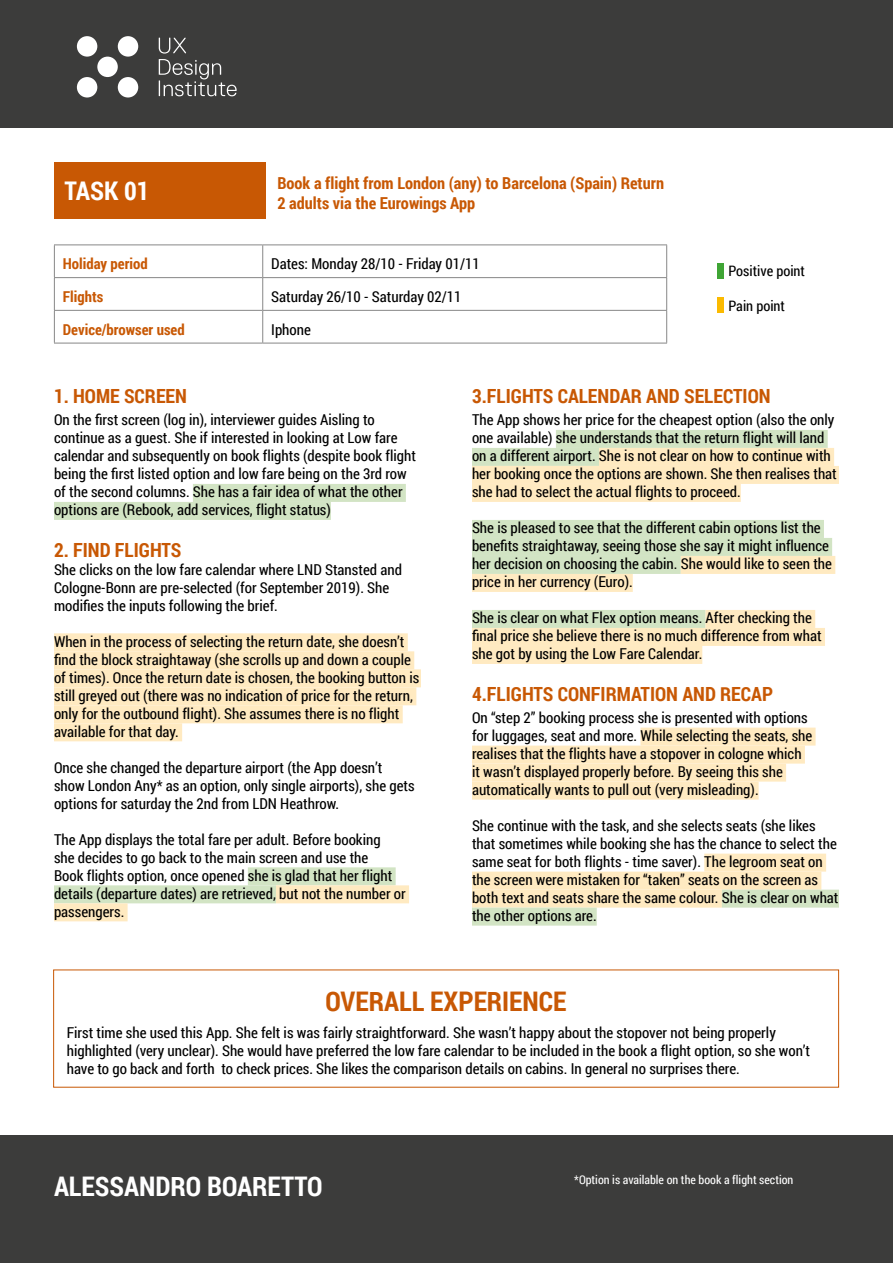
<style>
.page{position:relative;width:893px;height:1263px;background:#fff}
.page>*{position:absolute;margin:0;border:0;box-sizing:border-box;transform-origin:0 0}
.t1{font:700 27px "Roboto Condensed";color:#fff}
.t2{font:700 27px "Roboto Condensed";color:#c85804}
.t3{font:700 25.65px "Roboto Condensed";color:#fff}
.t4{font:700 19.5px "Roboto Condensed";color:#c85804}
.t5{font:700 16.5px/19.8px "Roboto Condensed";color:#c85804}
.t6{font:15px/18px "Roboto Condensed";color:#000}
.t7{font:700 15px "Roboto Condensed";color:#c85804}
.t8{font:14.4px "Roboto Condensed";color:#000}
.t9{font:12px "Roboto Condensed";color:#fff}
</style>
<div class="page">
<div style="left:0;top:0;width:893px;height:128px;background:#3c3c3b"></div>
<div style="left:0;top:1135px;width:893px;height:128px;background:#3c3c3b"></div>
<div style="left:118px;top:36px;width:20px;height:21px;background:#fff;border-radius:50%"></div>
<div style="left:77px;top:36px;width:20px;height:21px;background:#fff;border-radius:50%"></div>
<div style="left:77px;top:77px;width:20px;height:21px;background:#fff;border-radius:50%"></div>
<div style="left:97px;top:57px;width:21px;height:20px;background:#fff;border-radius:50%"></div>
<div style="left:118px;top:77px;width:20px;height:21px;background:#fff;border-radius:50%"></div>
<svg style="left:159px;top:38px;width:78px;height:58px"></svg>
<hr style="left:54px;top:244px;width:209px;height:1px;background:#878787">
<hr style="left:54px;top:245px;width:1px;height:32px;background:#878787">
<hr style="left:263px;top:244px;width:404px;height:1px;background:#878787">
<hr style="left:262px;top:245px;width:1px;height:32px;background:#878787">
<hr style="left:666px;top:245px;width:1px;height:32px;background:#878787">
<hr style="left:54px;top:277px;width:209px;height:1px;background:#878787">
<hr style="left:54px;top:278px;width:1px;height:32px;background:#878787">
<hr style="left:263px;top:277px;width:404px;height:1px;background:#878787">
<hr style="left:262px;top:278px;width:1px;height:32px;background:#878787">
<hr style="left:666px;top:278px;width:1px;height:32px;background:#878787">
<hr style="left:54px;top:310px;width:209px;height:1px;background:#878787">
<hr style="left:54px;top:311px;width:1px;height:32px;background:#878787">
<hr style="left:263px;top:310px;width:404px;height:1px;background:#878787">
<hr style="left:262px;top:311px;width:1px;height:32px;background:#878787">
<hr style="left:666px;top:311px;width:1px;height:32px;background:#878787">
<hr style="left:54px;top:343px;width:209px;height:1px;background:#878787">
<hr style="left:263px;top:343px;width:404px;height:1px;background:#878787">
<div style="left:54px;top:163px;width:212px;height:56px;background:#c85804"></div>
<div style="left:193px;top:484px;width:213px;height:18px;background:#d2e4c4"></div>
<div style="left:54px;top:502px;width:277px;height:18px;background:#d2e4c4"></div>
<div style="left:54px;top:633px;width:354px;height:18px;background:#ffeac1"></div>
<div style="left:54px;top:651px;width:360px;height:18px;background:#ffeac1"></div>
<div style="left:54px;top:669px;width:367px;height:18px;background:#ffeac1"></div>
<div style="left:54px;top:687px;width:362px;height:18px;background:#ffeac1"></div>
<div style="left:54px;top:705px;width:349px;height:18px;background:#ffeac1"></div>
<div style="left:54px;top:723px;width:128px;height:18px;background:#ffeac1"></div>
<div style="left:248px;top:867px;width:148px;height:18px;background:#d2e4c4"></div>
<div style="left:54px;top:885px;width:222px;height:18px;background:#d2e4c4"></div>
<div style="left:276px;top:885px;width:133px;height:18px;background:#ffeac1"></div>
<div style="left:54px;top:903px;width:74px;height:18px;background:#ffeac1"></div>
<div style="left:556px;top:430px;width:272px;height:18px;background:#d2e4c4"></div>
<div style="left:472px;top:448px;width:127px;height:18px;background:#d2e4c4"></div>
<div style="left:599px;top:448px;width:235px;height:18px;background:#ffeac1"></div>
<div style="left:472px;top:466px;width:367px;height:18px;background:#ffeac1"></div>
<div style="left:472px;top:484px;width:269px;height:18px;background:#ffeac1"></div>
<div style="left:472px;top:520px;width:352px;height:18px;background:#d2e4c4"></div>
<div style="left:472px;top:538px;width:360px;height:18px;background:#d2e4c4"></div>
<div style="left:472px;top:556px;width:209px;height:18px;background:#d2e4c4"></div>
<div style="left:681px;top:556px;width:154px;height:18px;background:#ffeac1"></div>
<div style="left:472px;top:574px;width:161px;height:18px;background:#ffeac1"></div>
<div style="left:472px;top:610px;width:233px;height:18px;background:#d2e4c4"></div>
<div style="left:705px;top:610px;width:110px;height:18px;background:#ffeac1"></div>
<div style="left:472px;top:628px;width:353px;height:18px;background:#ffeac1"></div>
<div style="left:472px;top:646px;width:230px;height:18px;background:#ffeac1"></div>
<div style="left:640px;top:728px;width:176px;height:18px;background:#ffeac1"></div>
<div style="left:472px;top:746px;width:333px;height:18px;background:#ffeac1"></div>
<div style="left:472px;top:764px;width:314px;height:18px;background:#ffeac1"></div>
<div style="left:472px;top:782px;width:287px;height:18px;background:#ffeac1"></div>
<div style="left:704px;top:854px;width:122px;height:18px;background:#ffeac1"></div>
<div style="left:472px;top:872px;width:349px;height:18px;background:#ffeac1"></div>
<div style="left:472px;top:890px;width:250px;height:18px;background:#ffeac1"></div>
<div style="left:722px;top:890px;width:117px;height:18px;background:#d2e4c4"></div>
<div style="left:472px;top:908px;width:125px;height:18px;background:#d2e4c4"></div>
<div style="left:716px;top:263px;width:7px;height:16px;background:#3fa535"></div>
<div style="left:716px;top:297px;width:7px;height:16px;background:#fbba00"></div>
<h2 class="t3" style="left:64px;top:173px;width:87px">TASK 01</h2>
<p class="t5" style="left:277px;top:173px;width:388px">Book a flight from London (any) to Barcelona (Spain) Return<br>2 adults via the Eurowings App</p>
<p class="t7" style="left:63px;top:253px;width:86px">Holiday period</p>
<p class="t6" style="left:271px;top:254px;width:210px">Dates: Monday 28/10 - Friday 01/11</p>
<p class="t7" style="left:63px;top:286px;width:42px">Flights</p>
<p class="t6" style="left:271px;top:287px;width:192px">Saturday 26/10 - Saturday 02/11</p>
<p class="t7" style="left:63px;top:319px;width:123px">Device/browser used</p>
<p class="t6" style="left:271px;top:320px;width:41px">Iphone</p>
<p class="t8" style="left:728px;top:261px;width:78px">Positive point</p>
<p class="t8" style="left:728px;top:295px;width:58px">Pain point</p>
<h3 class="t4" style="left:54px;top:382px;width:135px">1. HOME SCREEN</h3>
<p class="t6" style="left:54px;top:411px;width:364px">On the first screen (log in), interviewer guides Aisling to continue as a guest. She if interested in looking at Low fare calendar and subsequently on book flights (despite book flight being the first listed option and low fare being on the 3rd row of the second columns. She has a fair idea of what the other options are (Rebook, add services, flight status)</p>
<h3 class="t4" style="left:54px;top:536px;width:129px">2. FIND FLIGHTS</h3>
<p class="t6" style="left:54px;top:560px;width:349px">She clicks on the low fare calendar where LND Stansted and<br>Cologne-Bonn are pre-selected (for September 2019). She modifies the inputs following the brief.</p>
<p class="t6" style="left:54px;top:632px;width:367px">When in the process of selecting the return date, she doesn’t find the block straightaway (she scrolls up and down a couple of times). Once the return date is chosen, the booking button is still greyed out (there was no indication of price for the return, only for the outbound flight). She assumes there is no flight available for that day.</p>
<p class="t6" style="left:54px;top:758px;width:362px">Once she changed the departure airport (the App doesn’t show London Any* as an option, only single airports), she gets options for saturday the 2nd from LDN Heathrow.</p>
<p class="t6" style="left:54px;top:830px;width:353px">The App displays the total fare per adult. Before booking<br>she decides to go back to the main screen and use the<br>Book flights option, once opened she is glad that her flight details (departure dates) are retrieved, but not the number or passengers.</p>
<h3 class="t4" style="left:472px;top:382px;width:300px">3.FLIGHTS CALENDAR AND SELECTION</h3>
<p class="t6" style="left:472px;top:411px;width:366px">The App shows her price for the cheapest option (also the only one available) she understands that the return flight will land on a different airport. She is not clear on how to continue with her booking once the options are shown. She then realises that she had to select the actual flights to proceed.</p>
<p class="t6" style="left:472px;top:519px;width:362px">She is pleased to see that the different cabin options list the benefits straightaway, seeing those she say it might influence her decision on choosing the cabin. She would like to seen the price in her currency (Euro).</p>
<p class="t6" style="left:472px;top:609px;width:351px">She is clear on what Flex option means. After checking the final price she believe there is no much difference from what she got by using the Low Fare Calendar.</p>
<h3 class="t4" style="left:472px;top:680px;width:303px">4.FLIGHTS CONFIRMATION AND RECAP</h3>
<p class="t6" style="left:472px;top:708px;width:342px">On “step 2” booking process she is presented with options for luggages, seat and more. While selecting the seats, she realises that the flights have a stopover in cologne which it wasn’t displayed properly before. By seeing this she automatically wants to pull out (very misleading).</p>
<p class="t6" style="left:472px;top:816px;width:368px">She continue with the task, and she selects seats (she likes that sometimes while booking she has the chance to select the same seat for both flights - time saver). The legroom seat on the screen were mistaken for “taken” seats on the screen as both text and seats share the same colour. She is clear on what the other options are.</p>
<h1 class="t2" style="left:326px;top:983px;width:242px">OVERALL EXPERIENCE</h1>
<p class="t6" style="left:67px;top:1023px;width:745px">First time she used this App. She felt is was fairly straightforward. She wasn’t happy about the stopover not being properly highlighted (very unclear). She would have preferred the low fare calendar to be included in the book a flight option, so she won’t have to go back and forth to check prices. She likes the comparison details on cabins. In general no surprises there.</p>
<h1 class="t1" style="left:54px;top:1167px;width:270px">ALESSANDRO BOARETTO</h1>
<p class="t9" style="left:574px;top:1171px;width:221px">*Option is available on the book a flight section</p>
</div>
